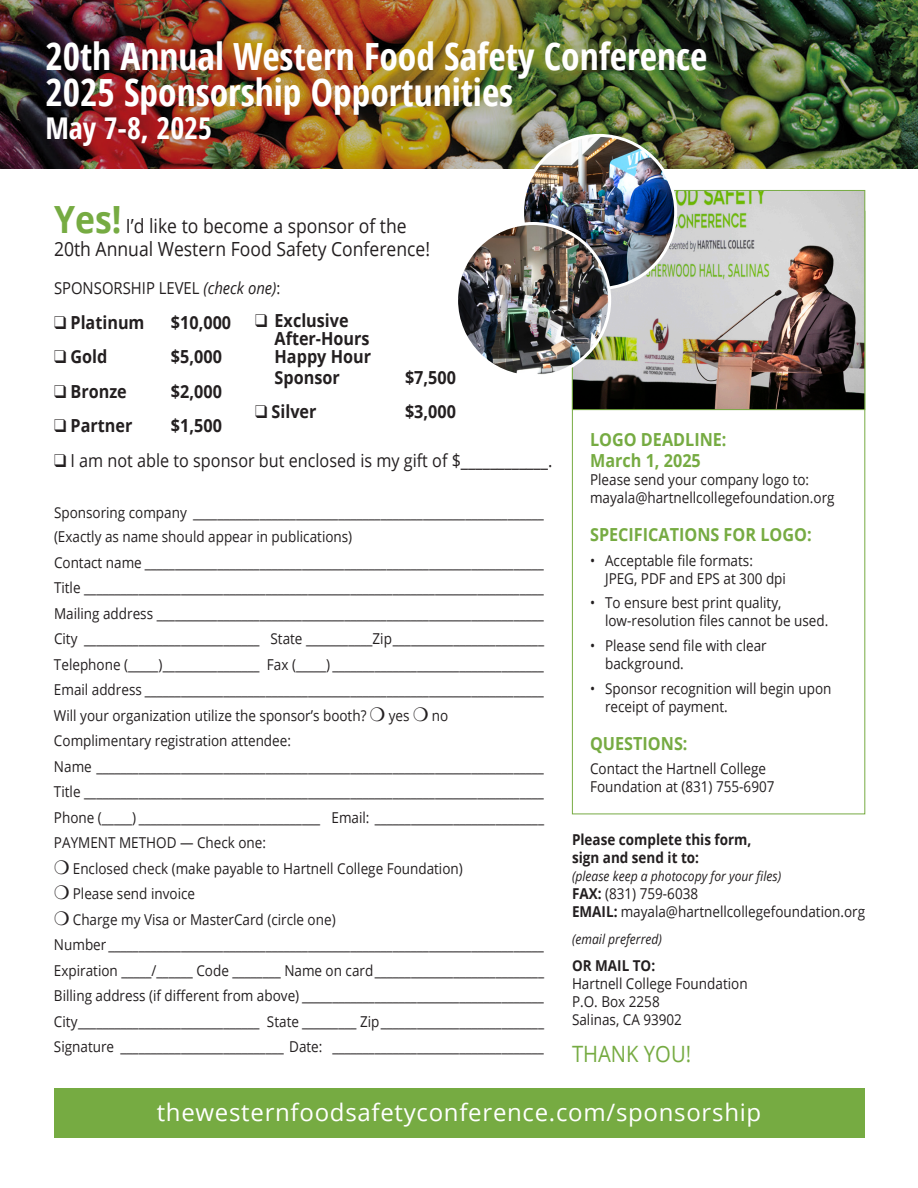
<style>
.page{position:relative;width:918px;height:1188px;background:#fff}
.page>*{position:absolute;margin:0;border:0;box-sizing:border-box;transform-origin:0 0}
.t1{font:700 condensed 37.5px/36px "Open Sans";color:#fff}
.t2{font:700 condensed 30px "Open Sans";color:#fff}
.t3{font:24px "Open Sans";letter-spacing:.03em;color:#fff}
.t4{font:22.5px "Open Sans";color:#76ab42;scale:.9 1}
.t5{font:19.5px/23.4px "Open Sans";color:#231f20;scale:.9 1}
.t6{font:700 18px/18px "Open Sans";color:#231f20;scale:.9 1}
.t7{font:700 18px/21.6px "Open Sans";color:#76ab42;scale:.9 1}
.t8{font:18px "Open Sans";color:#231f20;scale:.9 1}
.t9{font:16.5px "Open Sans";color:#231f20;scale:.9 1}
.t10{font:15px/25.5px "Open Sans";color:#231f20;scale:.9 1}
.t11{font:700 15px/18px "Open Sans";color:#231f20;scale:.9 1}
.t12{font:italic 13.5px "Open Sans";color:#231f20;scale:.9 1}
.s1{font-weight:700;font-size:37.5px;color:#76ab42}
.s2{font-style:italic}
.s3{font-weight:700}
</style>
<div class="page">
<img style="left:0;top:0;width:918px;height:168px">
<div style="left:54px;top:1088px;width:810px;height:49px;background:#76ab42"></div>
<img style="left:574px;top:192px;width:289px;height:216px">
<div style="left:572px;top:190px;width:293px;height:220px;border:1px solid #77ab43"></div>
<img style="left:523px;top:135px;width:153px;height:154px;border-radius:77px">
<img style="left:457px;top:223px;width:153px;height:154px;border-radius:77px">
<div style="left:455px;top:222px;width:156px;height:156px;border:3px solid #fff;border-radius:50%"></div>
<h1 class="t1" style="left:45px;top:37px;width:663px">20th Annual Western Food Safety Conference<br>2025 Sponsorship Opportunities</h1>
<h2 class="t2" style="left:45px;top:107px;width:168px">May 7-8, 2025</h2>
<h3 class="t5" style="left:54px;top:214px;width:419px"><span class="s1">Yes!</span> I’d like to become a sponsor of the<br>20th Annual Western Food Safety Conference!</h3>
<p class="t9" style="left:54px;top:277px;width:253px">SPONSORSHIP LEVEL <span class="s2">(check one)</span>:</p>
<p class="t6" style="left:54px;top:313px;width:102px">❑ Platinum</p>
<p class="t6" style="left:171px;top:313px;width:68px">$10,000</p>
<p class="t6" style="left:54px;top:347px;width:61px">❑ Gold</p>
<p class="t6" style="left:171px;top:347px;width:58px">$5,000</p>
<p class="t6" style="left:54px;top:382px;width:83px">❑ Bronze</p>
<p class="t6" style="left:171px;top:382px;width:58px">$2,000</p>
<p class="t6" style="left:54px;top:416px;width:89px">❑ Partner</p>
<p class="t6" style="left:171px;top:416px;width:58px">$1,500</p>
<p class="t8" style="left:54px;top:448px;width:555px">❑ I am not able to sponsor but enclosed is my gift of $____________.</p>
<p class="t10" style="left:54px;top:501px;width:546px;line-height:24px">Sponsoring company __________________________________________________________ (Exactly as name should appear in publications)</p>
<p class="t10" style="left:54px;top:549px;width:546px">Contact name __________________________________________________________________ Title ____________________________________________________________________________ Mailing address ________________________________________________________________ City _____________________________ State ___________Zip_________________________ Telephone (_____)________________ Fax (_____) ___________________________________ Email address __________________________________________________________________ Will your organization utilize the sponsor’s booth? ❍ yes ❍ no Complimentary registration attendee:<br>Name __________________________________________________________________________ Title ____________________________________________________________________________ Phone (_____) ______________________________ Email: ____________________________ PAYMENT METHOD — Check one:<br>❍ Enclosed check (make payable to Hartnell College Foundation)<br>❍ Please send invoice<br>❍ Charge my Visa or MasterCard (circle one)<br>Number ________________________________________________________________________ Expiration _____/______ Code ________ Name on card____________________________ Billing address (if different from above) ________________________________________ City______________________________ State _________ Zip___________________________ Signature ___________________________ Date: ___________________________________</p>
<p class="t6" style="left:275px;top:311px;width:109px;text-indent:-20px">❑ Exclusive<br>After-Hours<br>Happy Hour</p>
<p class="t6" style="left:275px;top:368px;width:74px">Sponsor</p>
<p class="t6" style="left:405px;top:368px;width:58px">$7,500</p>
<p class="t6" style="left:255px;top:402px;width:70px">❑ Silver</p>
<p class="t6" style="left:405px;top:402px;width:58px">$3,000</p>
<p class="t7" style="left:590px;top:428px;width:153px">LOGO DEADLINE:<br>March 1, 2025</p>
<p class="t10" style="left:590px;top:470px;width:273px;line-height:18px">Please send your company logo to: mayala@hartnellcollegefoundation.org</p>
<p class="t7" style="left:590px;top:523px;width:248px">SPECIFICATIONS FOR LOGO:</p>
<p class="t10" style="left:605px;top:551px;width:202px;line-height:18px;text-indent:-15px">• Acceptable file formats:<br>JPEG, PDF and EPS at 300 dpi</p>
<p class="t10" style="left:605px;top:594px;width:250px;line-height:18px;text-indent:-15px">• To ensure best print quality, low-resolution files cannot be used.</p>
<p class="t10" style="left:605px;top:636px;width:181px;line-height:18px;text-indent:-15px">• Please send file with clear background.</p>
<p class="t10" style="left:605px;top:679px;width:253px;line-height:18px;text-indent:-15px">• Sponsor recognition will begin upon receipt of payment.</p>
<p class="t7" style="left:590px;top:732px;width:110px">QUESTIONS:</p>
<p class="t10" style="left:590px;top:760px;width:206px;line-height:18px">Contact the Hartnell College<br>Foundation at (831) 755-6907</p>
<p class="t11" style="left:572px;top:831px;width:201px">Please complete this form, sign and send it to:</p>
<p class="t12" style="left:572px;top:867px;width:234px">(please keep a photocopy for your files)</p>
<p class="t10" style="left:572px;top:885px;width:327px;line-height:18px"><span class="s3">FAX:</span> (831) 759-6038<br><span class="s3">EMAIL:</span> mayala@hartnellcollegefoundation.org</p>
<p class="t12" style="left:572px;top:930px;width:101px">(email preferred)</p>
<p class="t11" style="left:572px;top:957px;width:94px">OR MAIL TO:</p>
<p class="t10" style="left:572px;top:975px;width:197px;line-height:18px">Hartnell College Foundation<br>P.O. Box 2258<br>Salinas, CA 93902</p>
<h3 class="t4" style="left:572px;top:1039px;width:134px">THANK YOU!</h3>
<h3 class="t3" style="left:157px;top:1096px;width:606px">thewesternfoodsafetyconference.com/sponsorship</h3>
</div>
